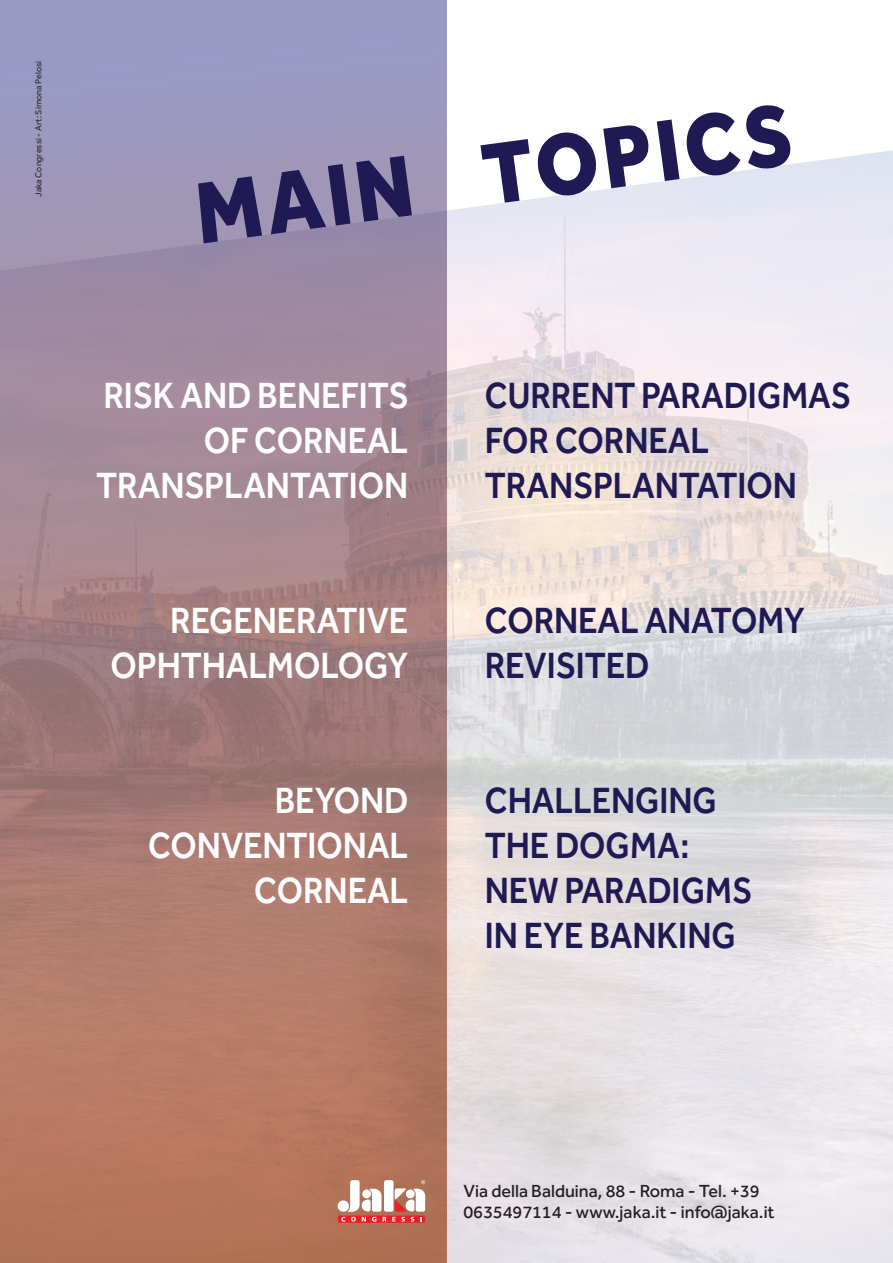
<style>
.page{position:relative;width:893px;height:1263px;background:#fff}
.page>*{position:absolute;margin:0;border:0;box-sizing:border-box;transform-origin:0 0}
.t1{font:800 90px "Effra CC";color:#1f1a53;scale:.9 1}
.t2{font:600 37.5px/45px "Effra CC";color:#1f1a53;scale:.9 1}
.t3{font:600 37.5px/45px "Effra CC";color:#fff;text-align:right;scale:.9 1}
.t4{font:500 18px/21.6px "Effra CC";color:#231f20}
.t5{font:9px "Effra CC";color:#231f20}
</style>
<div class="page">
<img style="left:446px;top:149px;width:447px;height:1114px">
<svg style="left:0;top:0;width:446px;height:1263px;background:#a58388"></svg>
<svg style="left:338px;top:1200px;width:11px;height:12px"></svg>
<div style="left:384px;top:1180px;width:9px;height:32px;background:#fff;border-radius:2px"></div>
<svg style="left:338px;top:1215px;width:87px;height:8px"></svg>
<svg style="left:341px;top:1180px;width:45px;height:41px"></svg>
<svg style="left:392px;top:1180px;width:33px;height:41px"></svg>
<p class="t5" style="left:33px;top:197px;width:137px;rotate:-90deg">Jaka Congressi - Art: Simona Pelosi</p>
<h1 class="t1" style="left:187px;top:154px;width:669px;rotate:-8deg">MAIN TOPICS</h1>
<p class="t3" style="left:96px;top:376px;width:348px">RISK AND BENEFITS<br>OF CORNEAL<br>TRANSPLANTATION</p>
<p class="t3" style="left:111px;top:601px;width:332px">REGENERATIVE<br>OPHTHALMOLOGY</p>
<p class="t3" style="left:148px;top:781px;width:291px">BEYOND<br>CONVENTIONAL<br>CORNEAL</p>
<p class="t2" style="left:485px;top:376px;width:408px">CURRENT PARADIGMAS<br>FOR CORNEAL<br>TRANSPLANTATION</p>
<p class="t2" style="left:485px;top:601px;width:357px">CORNEAL ANATOMY<br>REVISITED</p>
<p class="t2" style="left:485px;top:781px;width:298px">CHALLENGING<br>THE DOGMA:<br>NEW PARADIGMS<br>IN EYE BANKING</p>
<p class="t4" style="left:463px;top:1181px;width:313px">Via della Balduina, 88 - Roma - Tel. +39<br>0635497114 - www.jaka.it - info@jaka.it</p>
</div>
